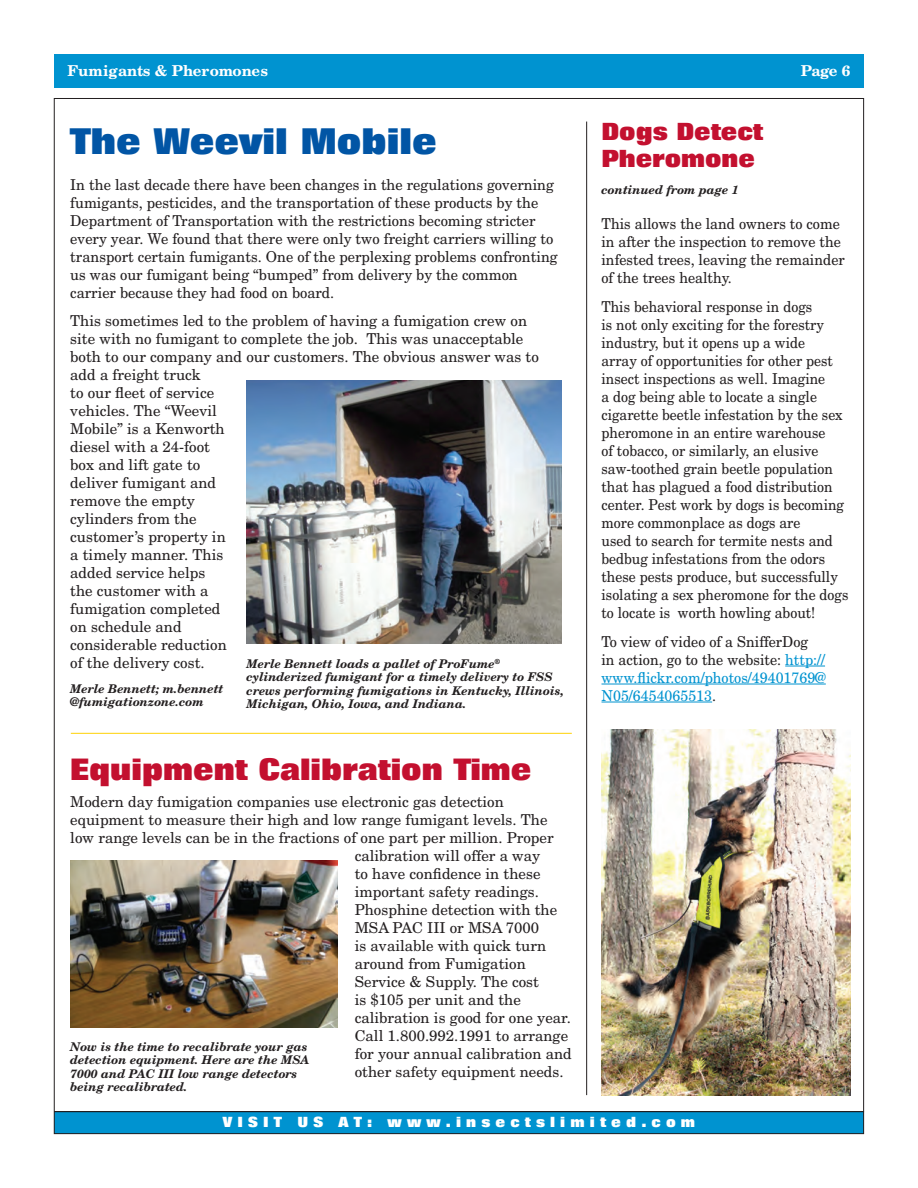
<style>
.page{position:relative;width:918px;height:1188px;background:#fff}
.page>*{position:absolute;margin:0;border:0;box-sizing:border-box;transform-origin:0 0}
.t1{font:800 36px "Folio";color:#0155a5}
.t2{font:800 30px "Folio";color:#c3102f}
.t3{font:800 24px/27px "Folio";color:#c3102f}
.t4{font:15px/18px "New Century Schlbk";color:#231f20}
.t5{font:15px/18px "New Century Schlbk";color:#231f20;scale:.93 1}
.t6{font:15px/18px "New Century Schlbk";color:#231f20;scale:.95 1}
.t7{font:15px/18px "New Century Schlbk";color:#0093d0;scale:.95 1}
.t8{font:700 15px "New Century Schlbk";color:#fff}
.t9{font:800 14.25px "Folio";color:#fff}
.t10{font:italic 700 12px/13.5px "New Century Schlbk";color:#231f20}
.s1{color:#231f20}
</style>
<div class="page">
<div style="left:54px;top:1111px;width:810px;height:23px;background:#0093d0"></div>
<div style="left:54px;top:54px;width:810px;height:34px;background:#0093d0"></div>
<hr style="left:54px;top:1111px;width:810px;height:1px;background:#231f20">
<hr style="left:586px;top:122px;width:1px;height:973px;background:#231f20">
<hr style="left:785px;top:666px;width:40px;height:1px;background:#0093d0">
<hr style="left:602px;top:684px;width:224px;height:1px;background:#0093d0">
<hr style="left:602px;top:702px;width:110px;height:1px;background:#0093d0">
<img style="left:247px;top:380px;width:315px;height:264px">
<img style="left:602px;top:729px;width:248px;height:366px">
<hr style="left:71px;top:733px;width:501px;height:1px;background:#fed105">
<img style="left:70px;top:860px;width:268px;height:167px">
<p class="t8" style="left:68px;top:62px;width:202px">Fumigants &amp; Pheromones</p>
<p class="t8" style="left:801px;top:62px;width:51px">Page 6</p>
<h1 class="t1" style="left:70px;top:120px;width:368px">The Weevil Mobile</h1>
<p class="t4" style="left:70px;top:175px;width:489px">In the last decade there have been changes in the regulations governing fumigants, pesticides, and the transportation of these products by the Department of Transportation with the restrictions becoming stricter every year. We found that there were only two freight carriers willing to transport certain fumigants. One of the perplexing problems confronting us was our fumigant being “bumped” from delivery by the common carrier because they had food on board.</p>
<p class="t4" style="left:70px;top:312px;width:470px">This sometimes led to the problem of having a fumigation crew on site with no fumigant to complete the job. This was unacceptable both to our company and our customers. The obvious answer was to add a freight truck<br>to our fleet of service<br>vehicles. The “Weevil<br>Mobile” is a Kenworth<br>diesel with a 24-foot<br>box and lift gate to<br>deliver fumigant and<br>remove the empty<br>cylinders from the<br>customer’s property in<br>a timely manner. This<br>added service helps<br>the customer with a<br>fumigation completed<br>on schedule and<br>considerable reduction<br>of the delivery cost.</p>
<p class="t10" style="left:70px;top:681px;width:155px">Merle Bennett; m.bennett @fumigationzone.com</p>
<p class="t10" style="left:247px;top:656px;width:319px">Merle Bennett loads a pallet of ProFume<sup>® </sup>cylinderized fumigant for a timely delivery to FSS crews performing fumigations in Kentucky, Illinois, Michigan, Ohio, Iowa, and Indiana.</p>
<h2 class="t2" style="left:70px;top:752px;width:463px">Equipment Calibration Time</h2>
<p class="t4" style="left:70px;top:792px;width:435px">Modern day fumigation companies use electronic gas detection</p>
<p class="t4" style="left:70px;top:810px;width:479px">equipment to measure their high and low range fumigant levels. The</p>
<p class="t4" style="left:70px;top:828px;width:485px">low range levels can be in the fractions of one part per million. Proper</p>
<p class="t4" style="left:355px;top:846px;width:187px">calibration will offer a way</p>
<p class="t4" style="left:355px;top:864px;width:187px">to have confidence in these</p>
<p class="t4" style="left:355px;top:882px;width:186px">important safety readings.</p>
<p class="t4" style="left:355px;top:900px;width:204px">Phosphine detection with the</p>
<p class="t4" style="left:355px;top:918px;width:186px">MSA PAC III or MSA 7000</p>
<p class="t4" style="left:355px;top:936px;width:193px">is available with quick turn</p>
<p class="t4" style="left:355px;top:954px;width:173px">around from Fumigation</p>
<p class="t4" style="left:355px;top:972px;width:186px">Service &amp; Supply. The cost</p>
<p class="t4" style="left:355px;top:990px;width:168px">is $105 per unit and the</p>
<p class="t4" style="left:355px;top:1008px;width:218px">calibration is good for one year.</p>
<p class="t4" style="left:355px;top:1026px;width:215px">Call 1.800.992.1991 to arrange</p>
<p class="t4" style="left:355px;top:1044px;width:219px">for your annual calibration and</p>
<p class="t4" style="left:355px;top:1062px;width:210px">other safety equipment needs.</p>
<p class="t10" style="left:70px;top:1040px;width:241px">Now is the time to recalibrate your gas detection equipment. Here are the MSA 7000 and PAC III low range detectors being recalibrated.</p>
<h3 class="t3" style="left:602px;top:118px;width:163px">Dogs Detect<br>Pheromone</h3>
<p class="t10" style="left:602px;top:183px;width:139px">continued from page 1</p>
<p class="t6" style="left:602px;top:215px;width:258px">This allows the land owners to come in after the inspection to remove the infested trees, leaving the remainder of the trees healthy.</p>
<p class="t5" style="left:602px;top:297px;width:267px">This behavioral response in dogs<br>is not only exciting for the forestry industry, but it opens up a wide<br>array of opportunities for other pest insect inspections as well. Imagine<br>a dog being able to locate a single cigarette beetle infestation by the sex pheromone in an entire warehouse<br>of tobacco, or similarly, an elusive saw-toothed grain beetle population that has plagued a food distribution center. Pest work by dogs is becoming more commonplace as dogs are<br>used to search for termite nests and bedbug infestations from the odors these pests produce, but successfully isolating a sex pheromone for the dogs to locate is worth howling about!</p>
<p class="t7" style="left:602px;top:632px;width:238px"><span class="s1">To view of video of a SnifferDog<br>in action, go to the website:</span> http:// www.flickr.com/photos/49401769@<br>N05/6454065513<span class="s1">.</span></p>
<p class="t9" style="left:223px;top:1114px;width:474px">V I S I T U S A T : w w w . i n s e c t s l i m i t e d . c o m</p>
</div>
